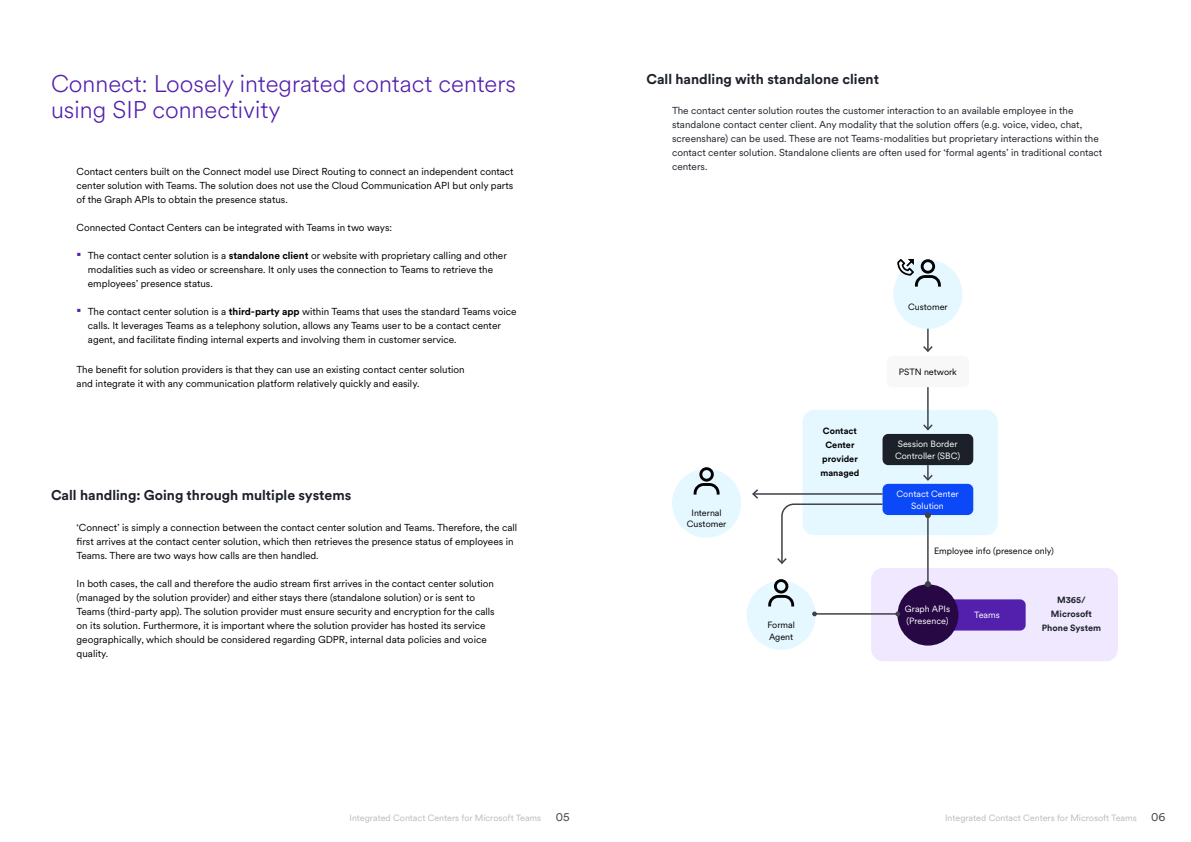
<style>
.page{position:relative;width:1191px;height:842px;background:#fff}
.page>*{position:absolute;margin:0;border:0;box-sizing:border-box;transform-origin:0 0}
.t1{font:300 24px/26.4px "Circular Spotify Text";color:#531fad}
.t2{font:700 14px "Circular XX";color:#1c2129}
.t3{font:10px/14px "Circular XX";color:#000}
.t4{font:10px/14px "Circular XX";color:#1c2129}
.t5{font:9px "Circular XX";color:#babbbe}
.t6{font:9px/12px "Circular XX";color:#fff;text-align:center}
.t7{font:9px/12px "Circular XX";color:#000;text-align:center}
.t8{font:700 9px/14px "Circular XX";color:#000;text-align:center}
.t9{font:700 9px/14px "Circular XX";color:#1c2129;text-align:center}
.s1{font-family:"Segoe UI";font-size:14px;color:#531fad}
.s2{font-weight:700}
.s3{font-size:12px;color:#3d4248}
</style>
<div class="page">
<div style="left:871px;top:568px;width:247px;height:93px;background:#f0e8ff;border-radius:12px"></div>
<div style="left:949px;top:599px;width:76px;height:31px;background:#531fad;border-radius:6px"></div>
<div style="left:897px;top:584px;width:61px;height:62px;background:#270845;border-radius:50%"></div>
<div style="left:802px;top:410px;width:195px;height:125px;background:#e5f8ff;border-radius:12px"></div>
<div style="left:893px;top:260px;width:69px;height:69px;background:#e5f8ff;border-radius:50%"></div>
<div style="left:672px;top:469px;width:69px;height:69px;background:#e5f8ff;border-radius:50%"></div>
<div style="left:746px;top:581px;width:69px;height:69px;background:#e5f8ff;border-radius:50%"></div>
<div style="left:886px;top:356px;width:83px;height:31px;background:#f8f8f9;border-radius:6px"></div>
<div style="left:882px;top:434px;width:91px;height:31px;background:#1c2129;border-radius:6px"></div>
<div style="left:882px;top:484px;width:91px;height:31px;background:#0b48f8;border-radius:6px"></div>
<svg style="left:921px;top:465px;width:13px;height:16px"></svg>
<svg style="left:923px;top:329px;width:10px;height:23px"></svg>
<hr style="left:927px;top:387px;width:1px;height:42px;background:#3d4248">
<svg style="left:923px;top:423px;width:10px;height:8px"></svg>
<hr style="left:927px;top:515px;width:1px;height:69px;background:#3d4248">
<svg style="left:925px;top:512px;width:6px;height:6px"></svg>
<svg style="left:925px;top:581px;width:6px;height:6px"></svg>
<hr style="left:814px;top:613px;width:83px;height:2px;background:#3d4248">
<svg style="left:895px;top:611px;width:5px;height:5px"></svg>
<svg style="left:812px;top:611px;width:5px;height:5px"></svg>
<hr style="left:753px;top:493px;width:129px;height:2px;background:#3d4248">
<svg style="left:752px;top:489px;width:8px;height:10px"></svg>
<svg style="left:777px;top:503px;width:107px;height:61px"></svg>
<svg style="left:693px;top:467px;width:26px;height:28px"></svg>
<svg style="left:768px;top:579px;width:26px;height:27px"></svg>
<svg style="left:897px;top:259px;width:44px;height:28px"></svg>
<h1 class="t1" style="left:51px;top:71px;width:466px">Connect: Loosely integrated contact centers using SIP connectivity</h1>
<p class="t3" style="left:77px;top:164px;width:438px;text-align:justify">Contact centers built on the Connect model use Direct Routing to connect an independent contact center solution with Teams. The solution does not use the Cloud Communication API but only parts of the Graph APIs to obtain the presence status.</p>
<p class="t3" style="left:77px;top:220px;width:317px">Connected Contact Centers can be integrated with Teams in two ways:</p>
<p class="t3" style="left:88px;top:248px;width:420px;text-indent:-11px"><span class="s1">▪</span> The contact center solution is a <span class="s2">standalone client</span> or website with proprietary calling and other modalities such as video or screenshare. It only uses the connection to Teams to retrieve the employees’ presence status.</p>
<p class="t3" style="left:88px;top:304px;width:430px;text-indent:-11px"><span class="s1">▪</span> The contact center solution is a <span class="s2">third-party app</span> within Teams that uses the standard Teams voice calls. It leverages Teams as a telephony solution, allows any Teams user to be a contact center agent, and facilitate finding internal experts and involving them in customer service.</p>
<p class="t3" style="left:77px;top:362px;width:390px">The benefit for solution providers is that they can use an existing contact center solution and integrate it with any communication platform relatively quickly and easily.</p>
<h2 class="t2" style="left:51px;top:485px;width:302px">Call handling: Going through multiple systems</h2>
<p class="t3" style="left:77px;top:520px;width:442px">‘Connect’ is simply a connection between the contact center solution and Teams. Therefore, the call first arrives at the contact center solution, which then retrieves the presence status of employees in<br>Teams. There are two ways how calls are then handled.</p>
<p class="t3" style="left:77px;top:576px;width:420px">In both cases, the call and therefore the audio stream first arrives in the contact center solution (managed by the solution provider) and either stays there (standalone solution) or is sent to Teams (third-party app). The solution provider must ensure security and encryption for the calls on its solution. Furthermore, it is important where the solution provider has hosted its service geographically, which should be considered regarding GDPR, internal data policies and voice quality.</p>
<h2 class="t2" style="left:646px;top:70px;width:234px">Call handling with standalone client</h2>
<p class="t4" style="left:672px;top:103px;width:432px">The contact center solution routes the customer interaction to an available employee in the standalone contact center client. Any modality that the solution offers (e.g. voice, video, chat, screenshare) can be used. These are not Teams-modalities but proprietary interactions within the contact center solution. Standalone clients are often used for ‘formal agents’ in traditional contact centers.</p>
<p class="t7" style="left:908px;top:300px;width:41px">Customer</p>
<p class="t7" style="left:687px;top:506px;width:41px">Internal<br>Customer</p>
<p class="t8" style="left:820px;top:423px;width:40px">Contact<br>Center provider managed</p>
<p class="t7" style="left:767px;top:619px;width:29px;text-align:left">Formal<br>Agent</p>
<p class="t7" style="left:898px;top:365px;width:60px">PSTN network</p>
<p class="t6" style="left:895px;top:437px;width:66px">Session Border<br>Controller (SBC)</p>
<p class="t6" style="left:896px;top:487px;width:64px">Contact Center<br>Solution</p>
<p class="t7" style="left:934px;top:544px;width:121px">Employee info (presence only)</p>
<p class="t6" style="left:905px;top:603px;width:47px;text-align:left">Graph APIs (Presence)</p>
<p class="t6" style="left:974px;top:609px;width:27px">Teams</p>
<p class="t9" style="left:1041px;top:593px;width:61px">M365/<br>Microsoft<br>Phone System</p>
<p class="t5" style="left:349px;top:812px;width:222px">Integrated Contact Centers for Microsoft Teams <span class="s3">05</span></p>
<p class="t5" style="left:945px;top:812px;width:222px">Integrated Contact Centers for Microsoft Teams <span class="s3">06</span></p>
</div>
